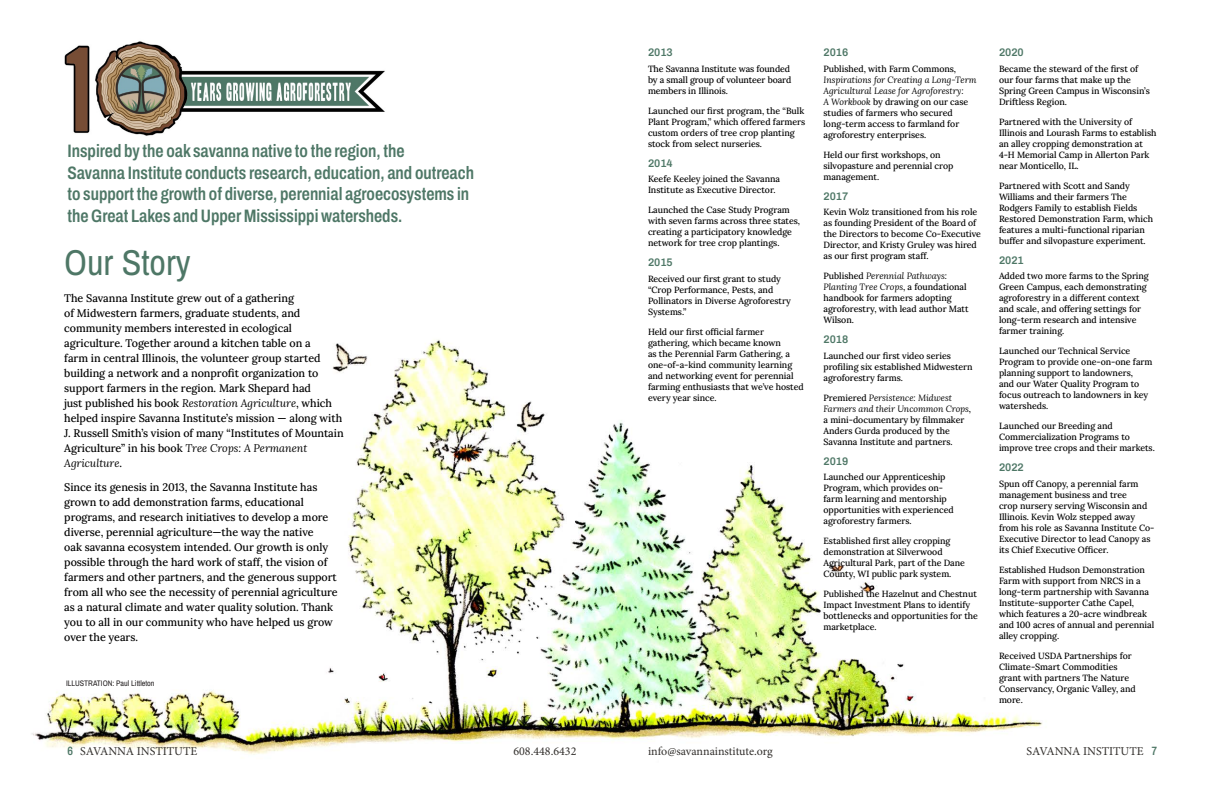
<style>
.page{position:relative;width:1224px;height:792px;background:#fff}
.page>*{position:absolute;margin:0;border:0;box-sizing:border-box;transform-origin:0 0}
.t1{font:36px "Archivo Narrow";color:#4e7766}
.t2{font:600 18px/21.6px "Archivo Condensed";color:#4e7766}
.t3{font:12px "Minion Pro";color:#322f2c}
.TEXT_BODY{font:500 11px/15px "Lora";letter-spacing:-.005em;color:#000}
.TEXT_BODY-2{font:600 11px "Archivo";letter-spacing:-.005em;color:#4e7766}
.TEXT_BODY-3{font:500 9px/11px "Lora";letter-spacing:-.005em;color:#000}
.t4{font:8px "Archivo Narrow";color:#231f20}
.s1{font-weight:400;font-style:italic}
.s2{font-family:"Archivo Condensed";font-weight:600;color:#4e7766}
</style>
<div class="page">
<img style="left:32px;top:339px;width:1011px;height:416px">
<img style="left:64px;top:41px;width:321px;height:95px">
<div style="left:990px;top:516px;width:70px;height:59px;background:#fff"></div>
<p class="t2" style="left:67px;top:140px;width:408px">Inspired by the oak savanna native to the region, the<br>Savanna Institute conducts research, education, and outreach to support the growth of diverse, perennial agroecosystems in the Great Lakes and Upper Mississippi watersheds.</p>
<p class="t1" style="left:64px;top:237px;width:128px">Our Story</p>
<p class="TEXT_BODY" style="left:64px;top:290px;width:281px">The Savanna Institute grew out of a gathering<br>of Midwestern farmers, graduate students, and community members interested in ecological agriculture. Together around a kitchen table on a<br>farm in central Illinois, the volunteer group started building a network and a nonprofit organization to support farmers in the region. Mark Shepard had<br>just published his book <span class="s1">Restoration Agriculture</span>, which helped inspire Savanna Institute’s mission — along with J. Russell Smith’s vision of many “Institutes of Mountain Agriculture” in his book <span class="s1">Tree Crops: A Permanent Agriculture</span>.</p>
<p class="TEXT_BODY" style="left:64px;top:479px;width:275px">Since its genesis in 2013, the Savanna Institute has grown to add demonstration farms, educational programs, and research initiatives to develop a more diverse, perennial agriculture—the way the native<br>oak savanna ecosystem intended. Our growth is only possible through the hard work of staff, the vision of farmers and other partners, and the generous support from all who see the necessity of perennial agriculture as a natural climate and water quality solution. Thank you to all in our community who have helped us grow over the years.</p>
<p class="t4" style="left:66px;top:677px;width:90px">ILLUSTRATION: Paul Littleton</p>
<p class="TEXT_BODY-2" style="left:648px;top:44px;width:26px">2013</p>
<p class="TEXT_BODY-3" style="left:648px;top:62px;width:145px">The Savanna Institute was founded by a small group of volunteer board members in Illinois.</p>
<p class="TEXT_BODY-3" style="left:648px;top:104px;width:159px">Launched our first program, the “Bulk Plant Program,” which offered farmers custom orders of tree crop planting stock from select nurseries.</p>
<p class="TEXT_BODY-2" style="left:648px;top:155px;width:26px">2014</p>
<p class="TEXT_BODY-3" style="left:648px;top:173px;width:134px">Keefe Keeley joined the Savanna<br>Institute as Executive Director.</p>
<p class="TEXT_BODY-3" style="left:648px;top:204px;width:154px">Launched the Case Study Program with seven farms across three states, creating a participatory knowledge network for tree crop plantings.</p>
<p class="TEXT_BODY-2" style="left:648px;top:254px;width:26px">2015</p>
<p class="TEXT_BODY-3" style="left:648px;top:272px;width:144px">Received our first grant to study “Crop Performance, Pests, and<br>Pollinators in Diverse Agroforestry<br>Systems.”</p>
<p class="TEXT_BODY-3" style="left:648px;top:325px;width:157px">Held our first official farmer gathering, which became known<br>as the Perennial Farm Gathering, a one-of-a-kind community learning and networking event for perennial farming enthusiasts that we’ve hosted every year since.</p>
<p class="TEXT_BODY-2" style="left:824px;top:44px;width:26px">2016</p>
<p class="TEXT_BODY-3" style="left:824px;top:62px;width:155px">Published, with Farm Commons, <span class="s1">Inspirations for Creating a Long-Term Agricultural Lease for Agroforestry:<br>A Workbook</span> by drawing on our case studies of farmers who secured long-term access to farmland for agroforestry enterprises.</p>
<p class="TEXT_BODY-3" style="left:824px;top:148px;width:131px">Held our first workshops, on silvopasture and perennial crop management.</p>
<p class="TEXT_BODY-2" style="left:824px;top:188px;width:26px">2017</p>
<p class="TEXT_BODY-3" style="left:824px;top:206px;width:159px">Kevin Wolz transitioned from his role as founding President of the Board of the Directors to become Co-Executive Director, and Kristy Gruley was hired as our first program staff.</p>
<p class="TEXT_BODY-3" style="left:824px;top:270px;width:147px">Published <span class="s1">Perennial Pathways:<br>Planting Tree Crops</span>, a foundational handbook for farmers adopting agroforestry, with lead author Matt<br>Wilson.</p>
<p class="TEXT_BODY-2" style="left:824px;top:331px;width:26px">2018</p>
<p class="TEXT_BODY-3" style="left:824px;top:349px;width:151px">Launched our first video series profiling six established Midwestern agroforestry farms.</p>
<p class="TEXT_BODY-3" style="left:824px;top:391px;width:149px">Premiered <span class="s1">Persistence: Midwest<br>Farmers and their Uncommon Crops</span>, a mini-documentary by filmmaker<br>Anders Gurda produced by the<br>Savanna Institute and partners.</p>
<p class="TEXT_BODY-2" style="left:824px;top:453px;width:26px">2019</p>
<p class="TEXT_BODY-3" style="left:824px;top:471px;width:132px">Launched our Apprenticeship<br>Program, which provides on&shy;farm learning and mentorship opportunities with experienced agroforestry farmers.</p>
<p class="TEXT_BODY-3" style="left:824px;top:535px;width:143px">Established first alley cropping demonstration at Silverwood<br>Agricultural Park, part of the Dane<br>County, WI public park system.</p>
<p class="TEXT_BODY-3" style="left:824px;top:588px;width:156px">Published the Hazelnut and Chestnut<br>Impact Investment Plans to identify bottlenecks and opportunities for the marketplace.</p>
<p class="TEXT_BODY-2" style="left:999px;top:44px;width:26px">2020</p>
<p class="TEXT_BODY-3" style="left:999px;top:62px;width:152px">Became the steward of the first of our four farms that make up the<br>Spring Green Campus in Wisconsin’s<br>Driftless Region.</p>
<p class="TEXT_BODY-3" style="left:999px;top:115px;width:159px">Partnered with the University of<br>Illinois and Lourash Farms to establish an alley cropping demonstration at<br>4-H Memorial Camp in Allerton Park near Monticello, IL.</p>
<p class="TEXT_BODY-3" style="left:999px;top:179px;width:156px">Partnered with Scott and Sandy Williams and their farmers The Rodgers Family to establish Fields Restored Demonstration Farm, which features a multi-functional riparian buffer and silvopasture experiment.</p>
<p class="TEXT_BODY-2" style="left:999px;top:252px;width:26px">2021</p>
<p class="TEXT_BODY-3" style="left:999px;top:270px;width:151px">Added two more farms to the Spring<br>Green Campus, each demonstrating agroforestry in a different context and scale, and offering settings for long-term research and intensive farmer training.</p>
<p class="TEXT_BODY-3" style="left:999px;top:345px;width:155px">Launched our Technical Service<br>Program to provide one-on-one farm planning support to landowners,<br>and our Water Quality Program to focus outreach to landowners in key watersheds.</p>
<p class="TEXT_BODY-3" style="left:999px;top:420px;width:157px">Launched our Breeding and<br>Commercialization Programs to improve tree crops and their markets.</p>
<p class="TEXT_BODY-2" style="left:999px;top:459px;width:26px">2022</p>
<p class="TEXT_BODY-3" style="left:999px;top:477px;width:157px">Spun off Canopy, a perennial farm management business and tree<br>crop nursery serving Wisconsin and Illinois. Kevin Wolz stepped away from his role as Savanna Institute Co-Executive Director to lead Canopy as its Chief Executive Officer.</p>
<p class="TEXT_BODY-3" style="left:999px;top:563px;width:157px">Established Hudson Demonstration<br>Farm with support from NRCS in a long-term partnership with Savanna<br>Institute-supporter Cathe Capel, which features a 20-acre windbreak and 100 acres of annual and perennial alley cropping.</p>
<p class="TEXT_BODY-3" style="left:999px;top:649px;width:138px">Received USDA Partnerships for<br>Climate-Smart Commodities grant with partners The Nature<br>Conservancy, Organic Valley, and more.</p>
<h3 class="t3" style="left:68px;top:743px;width:131px"><span class="s2">6</span> SAVANNA INSTITUTE</h3>
<h3 class="t3" style="left:513px;top:743px;width:65px">608.448.6432</h3>
<h3 class="t3" style="left:648px;top:743px;width:126px">info@savannainstitute.org</h3>
<h3 class="t3" style="left:1027px;top:743px;width:132px">SAVANNA INSTITUTE <span class="s2">7</span></h3>
</div>
